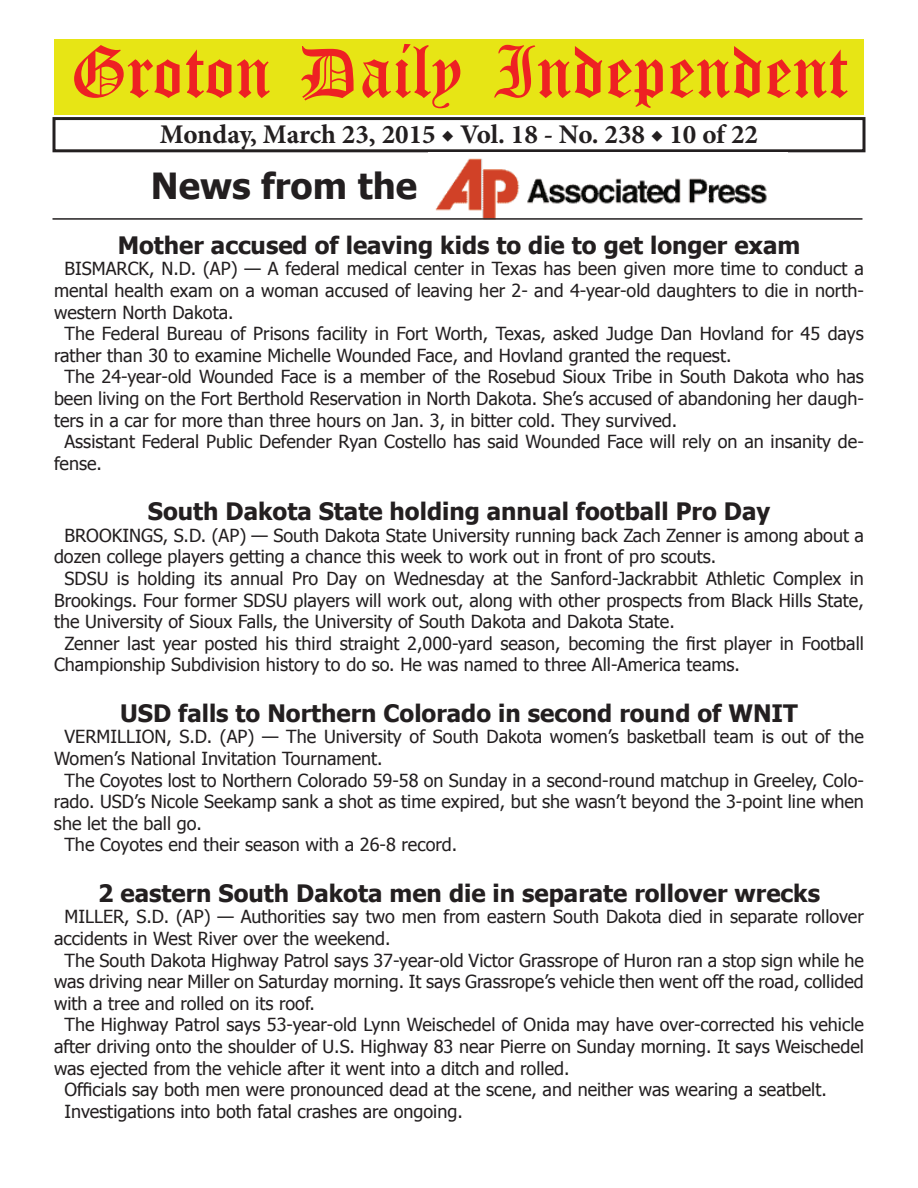
<style>
.page{position:relative;width:918px;height:1188px;background:#fff}
.page>*{position:absolute;margin:0;border:0;box-sizing:border-box;transform-origin:0 0}
.t1{font:54px "Old English Five";color:#ee2123}
.t2{font:700 36px "Tahoma";color:#231f20}
.t3{font:700 27px "Minion Pro";color:#231f20}
.t4{font:700 24px "Tahoma";color:#231f20}
.t5{font:18px "Tahoma";color:#231f20}
</style>
<div class="page">
<div style="left:52px;top:117px;width:814px;height:35px;border:3px solid #231f20"></div>
<div style="left:54px;top:40px;width:810px;height:75px;background:#e7e515"></div>
<img style="left:435px;top:158px;width:332px;height:60px">
<hr style="left:52px;top:218px;width:810px;height:2px;background:#231f20">
<h1 class="t1" style="left:70px;top:47px;width:779px">Groton Daily Independent</h1>
<h3 class="t3" style="left:160px;top:116px;width:600px">Monday, March 23, 2015 ◆ Vol. 18 - No. 238 ◆ 10 of 22</h3>
<h2 class="t2" style="left:151px;top:161px;width:268px">News from the</h2>
<h3 class="t4" style="left:118px;top:228px;width:684px">Mother accused of leaving kids to die to get longer exam</h3>
<p class="t5" style="left:64px;top:257px;width:801px">BISMARCK, N.D. (AP) — A federal medical center in Texas has been given more time to conduct a</p>
<p class="t5" style="left:54px;top:278px;width:811px">mental health exam on a woman accused of leaving her 2- and 4-year-old daughters to die in north-</p>
<p class="t5" style="left:54px;top:300px;width:181px">western North Dakota.</p>
<p class="t5" style="left:64px;top:322px;width:801px">The Federal Bureau of Prisons facility in Fort Worth, Texas, asked Judge Dan Hovland for 45 days</p>
<p class="t5" style="left:54px;top:343px;width:679px">rather than 30 to examine Michelle Wounded Face, and Hovland granted the request.</p>
<p class="t5" style="left:64px;top:365px;width:801px">The 24-year-old Wounded Face is a member of the Rosebud Sioux Tribe in South Dakota who has</p>
<p class="t5" style="left:54px;top:386px;width:812px">been living on the Fort Berthold Reservation in North Dakota. She’s accused of abandoning her daugh-</p>
<p class="t5" style="left:54px;top:408px;width:625px">ters in a car for more than three hours on Jan. 3, in bitter cold. They survived.</p>
<p class="t5" style="left:64px;top:430px;width:801px">Assistant Federal Public Defender Ryan Costello has said Wounded Face will rely on an insanity de-</p>
<p class="t5" style="left:54px;top:451px;width:50px">fense.</p>
<h3 class="t4" style="left:148px;top:495px;width:624px">South Dakota State holding annual football Pro Day</h3>
<p class="t5" style="left:64px;top:523px;width:801px">BROOKINGS, S.D. (AP) — South Dakota State University running back Zach Zenner is among about a</p>
<p class="t5" style="left:54px;top:545px;width:664px">dozen college players getting a chance this week to work out in front of pro scouts.</p>
<p class="t5" style="left:64px;top:566px;width:801px">SDSU is holding its annual Pro Day on Wednesday at the Sanford-Jackrabbit Athletic Complex in</p>
<p class="t5" style="left:54px;top:588px;width:811px">Brookings. Four former SDSU players will work out, along with other prospects from Black Hills State,</p>
<p class="t5" style="left:54px;top:610px;width:622px">the University of Sioux Falls, the University of South Dakota and Dakota State.</p>
<p class="t5" style="left:64px;top:631px;width:801px">Zenner last year posted his third straight 2,000-yard season, becoming the first player in Football</p>
<p class="t5" style="left:54px;top:653px;width:688px">Championship Subdivision history to do so. He was named to three All-America teams.</p>
<h3 class="t4" style="left:120px;top:696px;width:679px">USD falls to Northern Colorado in second round of WNIT</h3>
<p class="t5" style="left:64px;top:725px;width:801px">VERMILLION, S.D. (AP) — The University of South Dakota women’s basketball team is out of the</p>
<p class="t5" style="left:54px;top:746px;width:330px">Women’s National Invitation Tournament.</p>
<p class="t5" style="left:64px;top:768px;width:801px">The Coyotes lost to Northern Colorado 59-58 on Sunday in a second-round matchup in Greeley, Colo-</p>
<p class="t5" style="left:54px;top:790px;width:811px">rado. USD’s Nicole Seekamp sank a shot as time expired, but she wasn’t beyond the 3-point line when</p>
<p class="t5" style="left:54px;top:811px;width:149px">she let the ball go.</p>
<p class="t5" style="left:64px;top:833px;width:394px">The Coyotes end their season with a 26-8 record.</p>
<h3 class="t4" style="left:98px;top:876px;width:723px">2 eastern South Dakota men die in separate rollover wrecks</h3>
<p class="t5" style="left:64px;top:905px;width:801px">MILLER, S.D. (AP) — Authorities say two men from eastern South Dakota died in separate rollover</p>
<p class="t5" style="left:54px;top:926px;width:338px">accidents in West River over the weekend.</p>
<p class="t5" style="left:64px;top:948px;width:801px">The South Dakota Highway Patrol says 37-year-old Victor Grassrope of Huron ran a stop sign while he</p>
<p class="t5" style="left:54px;top:970px;width:811px">was driving near Miller on Saturday morning. It says Grassrope’s vehicle then went off the road, collided</p>
<p class="t5" style="left:54px;top:991px;width:262px">with a tree and rolled on its roof.</p>
<p class="t5" style="left:64px;top:1013px;width:801px">The Highway Patrol says 53-year-old Lynn Weischedel of Onida may have over-corrected his vehicle</p>
<p class="t5" style="left:54px;top:1034px;width:811px">after driving onto the shoulder of U.S. Highway 83 near Pierre on Sunday morning. It says Weischedel</p>
<p class="t5" style="left:54px;top:1056px;width:517px">was ejected from the vehicle after it went into a ditch and rolled.</p>
<p class="t5" style="left:64px;top:1078px;width:764px">Officials say both men were pronounced dead at the scene, and neither was wearing a seatbelt.</p>
<p class="t5" style="left:64px;top:1099px;width:400px">Investigations into both fatal crashes are ongoing.</p>
</div>
